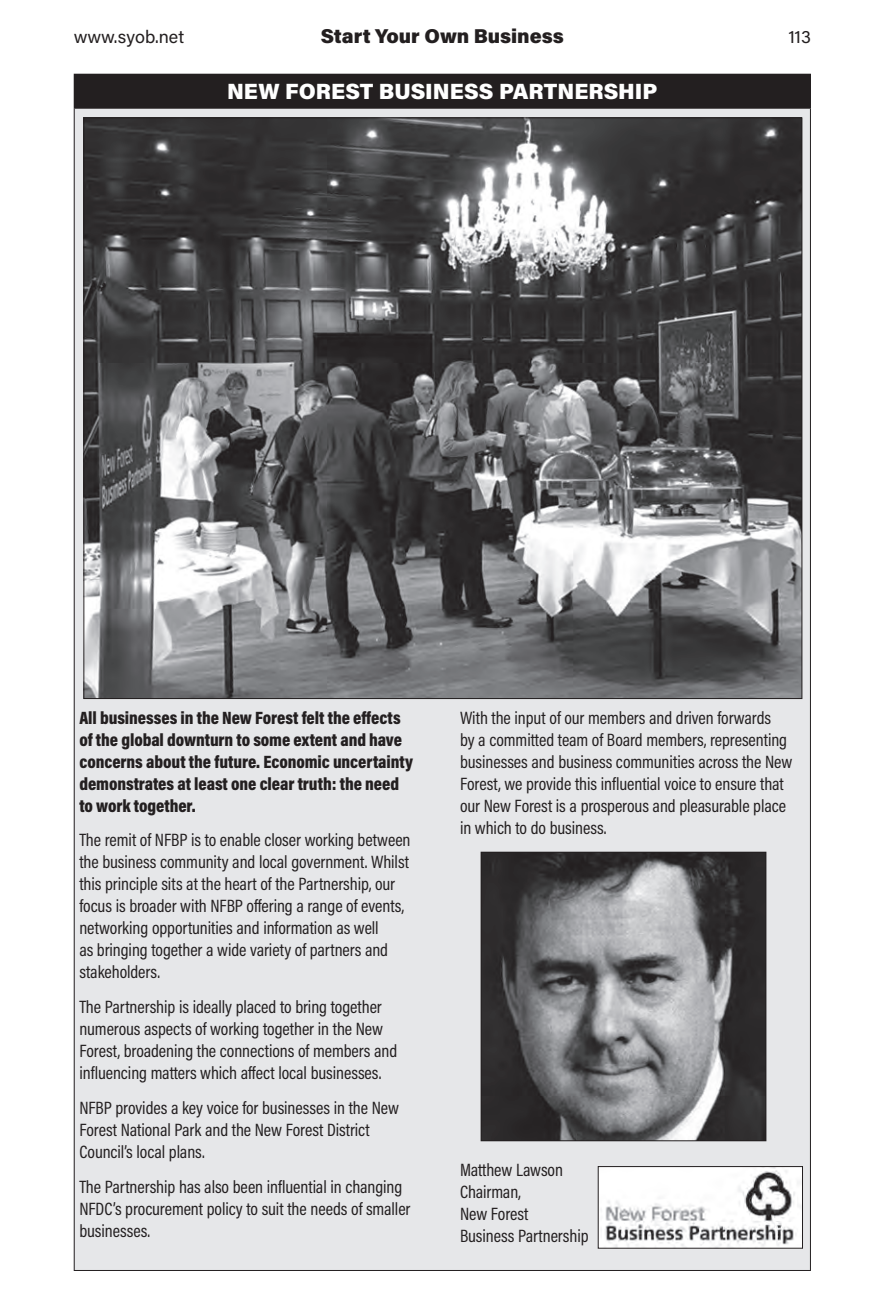
<style>
.page{position:relative;width:879px;height:1304px;background:#fff}
.page>*{position:absolute;margin:0;border:0;box-sizing:border-box;transform-origin:0 0}
._12-header5Box{font:900 22px "Acumin Pro";color:#fff}
.t1{font:900 20px "Acumin Pro";color:#231f20}
._13-textBox13{font:18px/22px "Acumin Pro Cond";letter-spacing:-.005em;color:#231f20}
._13a-textBoxSubHead1{font:900 18px/22px "Acumin Pro Cond";letter-spacing:-.005em;color:#231f20}
.t2{font:18px "Acumin Pro";color:#231f20}
</style>
<div class="page">
<div style="left:74px;top:74px;width:736px;height:34px;background:#231f20"></div>
<div style="left:74px;top:108px;width:736px;height:1162px;background:#e6e7e9"></div>
<hr style="left:74px;top:74px;width:737px;height:1px;background:#231f20">
<hr style="left:810px;top:75px;width:1px;height:33px;background:#231f20">
<hr style="left:74px;top:108px;width:737px;height:1px;background:#231f20">
<hr style="left:74px;top:109px;width:1px;height:1161px;background:#231f20">
<hr style="left:810px;top:109px;width:1px;height:1161px;background:#231f20">
<hr style="left:74px;top:1270px;width:737px;height:1px;background:#231f20">
<img style="left:85px;top:119px;width:715px;height:578px">
<img style="left:482px;top:854px;width:282px;height:285px">
<div style="left:480px;top:852px;width:286px;height:289px;border:1px solid #231f20"></div>
<img style="left:600px;top:1168px;width:201px;height:79px">
<div style="left:598px;top:1166px;width:205px;height:83px;border:1px solid #231f20"></div>
<p class="t2" style="left:74px;top:24px;width:112px">www.syob.net</p>
<p class="t1" style="left:321px;top:22px;width:245px">Start Your Own Business</p>
<p class="t2" style="left:788px;top:24px;width:24px">113</p>
<p class="_12-header5Box" style="left:227px;top:76px;width:432px">NEW FOREST BUSINESS PARTNERSHIP</p>
<p class="_13a-textBoxSubHead1" style="left:79px;top:706px;width:335px">All businesses in the New Forest felt the effects of the global downturn to some extent and have concerns about the future. Economic uncertainty demonstrates at least one clear truth: the need to work together.</p>
<p class="_13-textBox13" style="left:79px;top:829px;width:333px">The remit of NFBP is to enable closer working between the business community and local government. Whilst this principle sits at the heart of the Partnership, our focus is broader with NFBP offering a range of events, networking opportunities and information as well<br>as bringing together a wide variety of partners and stakeholders.</p>
<p class="_13-textBox13" style="left:79px;top:996px;width:319px">The Partnership is ideally placed to bring together numerous aspects of working together in the New Forest, broadening the connections of members and influencing matters which affect local businesses.</p>
<p class="_13-textBox13" style="left:79px;top:1096px;width:321px">NFBP provides a key voice for businesses in the New<br>Forest National Park and the New Forest District<br>Council’s local plans.</p>
<p class="_13-textBox13" style="left:79px;top:1175px;width:333px">The Partnership has also been influential in changing<br>NFDC’s procurement policy to suit the needs of smaller businesses.</p>
<p class="_13-textBox13" style="left:460px;top:706px;width:334px">With the input of our members and driven forwards<br>by a committed team of Board members, representing businesses and business communities across the New Forest, we provide this influential voice to ensure that our New Forest is a prosperous and pleasurable place in which to do business.</p>
<p class="_13-textBox13" style="left:460px;top:1159px;width:130px">Matthew Lawson<br>Chairman,<br>New Forest<br>Business Partnership</p>
</div>
